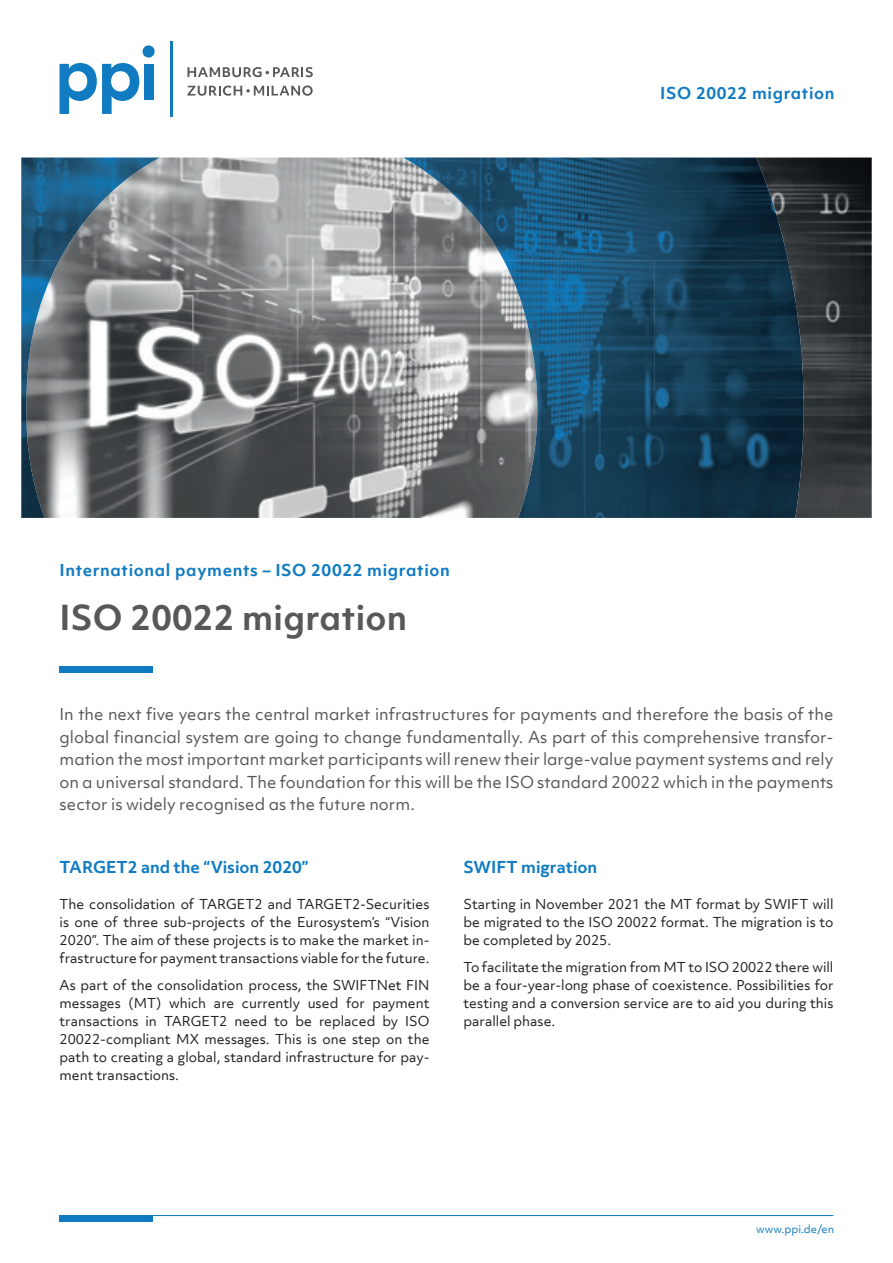
<style>
.page{position:relative;width:893px;height:1263px;background:#fff}
.page>*{position:absolute;margin:0;border:0;box-sizing:border-box;transform-origin:0 0}
.t1{font:700 33px "Objektiv Mk 1";letter-spacing:.01em;color:#57585a}
.t2{font:15.75px/22.5px "Objektiv Mk 1";color:#57585a;text-align:justify}
.t3{font:700 15.75px "Objektiv Mk 1";letter-spacing:.04em;color:#107bc1}
.t4{font:700 15.75px "Objektiv Mk 3";color:#107bc1}
.t5{font:13.2px/18px "Objektiv Mk 3";color:#231f20;text-align:justify}
.t6{font:10.5px "Objektiv Mk 3";color:#107bc1}
</style>
<div class="page">
<img style="left:59px;top:158px;width:813px;height:360px">
<img style="left:403px;top:158px;width:372px;height:51px">
<img style="left:467px;top:209px;width:321px;height:52px">
<img style="left:504px;top:260px;width:300px;height:155px">
<img style="left:518px;top:415px;width:286px;height:103px">
<img style="left:21px;top:158px;width:93px;height:103px">
<img style="left:114px;top:158px;width:46px;height:32px">
<img style="left:21px;top:260px;width:38px;height:258px">
<div style="left:60px;top:1215px;width:93px;height:6px;background:#107bc1"></div>
<hr style="left:60px;top:1215px;width:773px;height:1px;background:#107bc1">
<div style="left:144px;top:64px;width:9px;height:36px;background:#107bc1"></div>
<div style="left:143px;top:45px;width:12px;height:13px;background:#107bc1;border-radius:50%"></div>
<svg style="left:60px;top:63px;width:79px;height:51px"></svg>
<hr style="left:170px;top:42px;width:3px;height:75px;background:#107bc1">
<svg style="left:187px;top:67px;width:126px;height:10px"></svg>
<svg style="left:187px;top:85px;width:126px;height:11px"></svg>
<div style="left:60px;top:666px;width:93px;height:6px;background:#107bc1"></div>
<p class="t3" style="left:60px;top:559px;width:392px">International payments – ISO 20022 migration</p>
<h1 class="t1" style="left:60px;top:594px;width:349px">ISO 20022 migration</h1>
<p class="t3" style="left:660px;top:82px;width:176px">ISO 20022 migration</p>
<p class="t2" style="left:60px;top:703px;width:775px">In the next five years the central market infrastructures for payments and therefore the basis of the global financial system are going to change fundamentally. As part of this comprehensive transfor&shy;mation the most important market participants will renew their large-value payment systems and rely on a universal standard. The foundation for this will be the ISO standard 20022 which in the payments sector is widely recognised as the future norm.</p>
<p class="t4" style="left:60px;top:856px;width:251px">TARGET2 and the “Vision 2020”</p>
<p class="t5" style="left:60px;top:895px;width:371px">The consolidation of TARGET2 and TARGET2-Securities is one of three sub-projects of the Eurosystem’s “Vision 2020”. The aim of these projects is to make the market in&shy;frastructure for payment transactions viable for the future.</p>
<p class="t5" style="left:60px;top:976px;width:371px">As part of the consolidation process, the SWIFTNet FIN messages (MT) which are currently used for payment transactions in TARGET2 need to be replaced by ISO 20022-compliant MX messages. This is one step on the path to creating a global, standard infrastructure for pay&shy;ment transactions.</p>
<p class="t4" style="left:463px;top:856px;width:135px">SWIFT migration</p>
<p class="t5" style="left:463px;top:895px;width:371px">Starting in November 2021 the MT format by SWIFT will be migrated to the ISO 20022 format. The migration is to be completed by 2025.</p>
<p class="t5" style="left:463px;top:958px;width:371px">To facilitate the migration from MT to ISO 20022 there will be a four-year-long phase of coexistence. Possibilities for testing and a conversion service are to aid you during this parallel phase.</p>
<p class="t6" style="left:756px;top:1222px;width:79px">www.ppi.de/en</p>
</div>
